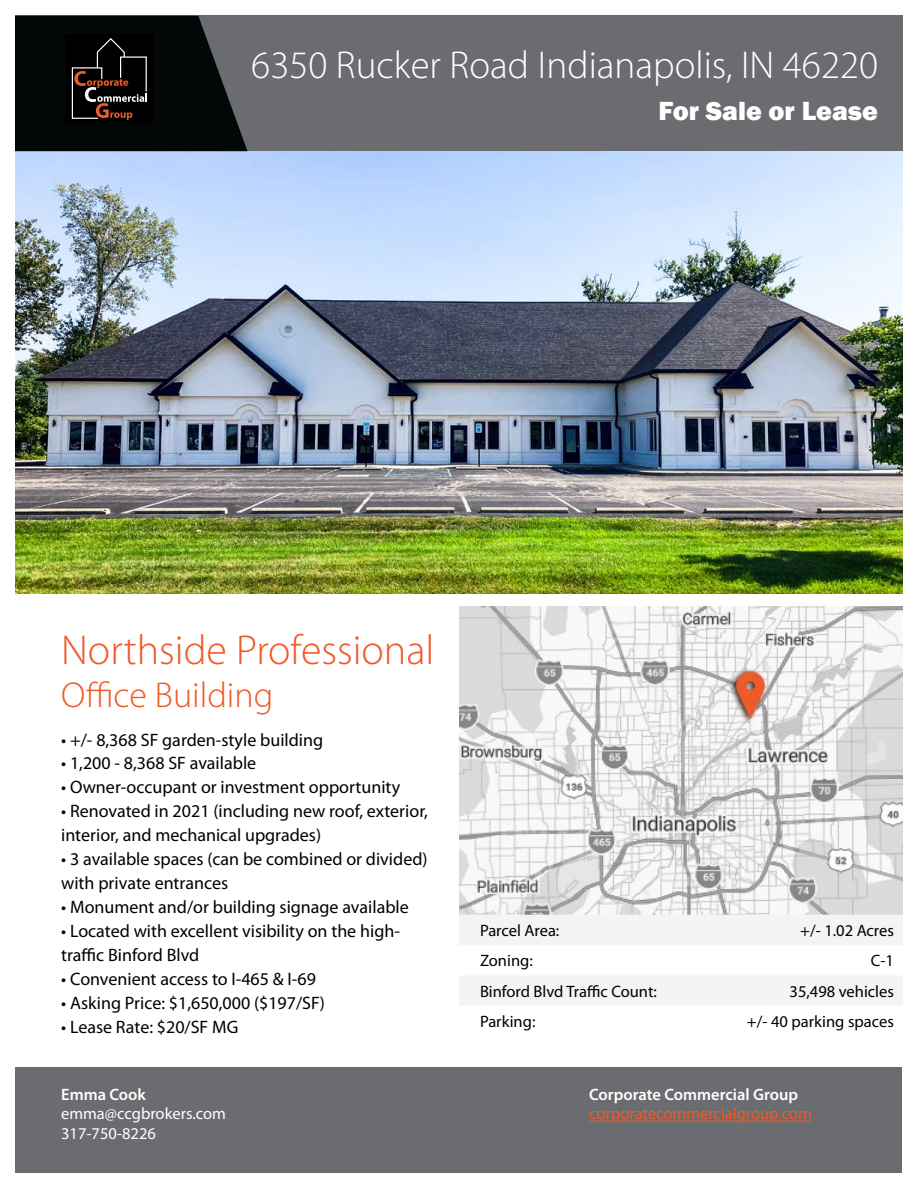
<style>
.page{position:relative;width:918px;height:1188px;background:#fff}
.page>*{position:absolute;margin:0;border:0;box-sizing:border-box;transform-origin:0 0}
.t1{font:300 42px "Myriad Pro";color:#f15928}
.t2{font:300 39px "Myriad Pro";color:#fff}
.t3{font:300 36px "Myriad Pro";color:#f15928}
.t4{font:800 27px "Franklin Gothic";color:#fff}
.t5{font:18px/24px "Myriad Pro";color:#000}
.t6{font:16.5px "Myriad Pro";color:#000}
.t7{font:600 16.5px "Myriad Pro";color:#fff}
.t8{font:16.5px/19.8px "Myriad Pro";color:#fff}
.t9{font:16.5px "Myriad Pro";color:#f15928}
</style>
<div class="page">
<img style="left:15px;top:151px;width:888px;height:443px">
<img style="left:459px;top:606px;width:444px;height:309px">
<svg style="left:459px;top:915px;width:444px;height:90px"></svg>
<div style="left:15px;top:16px;width:888px;height:135px;background:#6b6c6f"></div>
<svg style="left:15px;top:16px;width:233px;height:135px;background:#151516"></svg>
<div style="left:16px;top:1068px;width:886px;height:105px;background:#6b6c6f"></div>
<hr style="left:589px;top:1121px;width:223px;height:1px;background:#f15928">
<h2 class="t2" style="left:251px;top:42px;width:628px">6350 Rucker Road Indianapolis, IN 46220</h2>
<h3 class="t4" style="left:659px;top:94px;width:221px">For Sale or Lease</h3>
<h1 class="t1" style="left:61px;top:625px;width:375px">Northside Professional</h1>
<h3 class="t3" style="left:61px;top:673px;width:214px">Office Building</h3>
<p class="t5" style="left:61px;top:727px;width:264px">• +/- 8,368 SF garden-style building</p>
<p class="t5" style="left:61px;top:751px;width:197px">• 1,200 - 8,368 SF available</p>
<p class="t5" style="left:61px;top:775px;width:340px">• Owner-occupant or investment opportunity</p>
<p class="t5" style="left:61px;top:799px;width:368px">• Renovated in 2021 (including new roof, exterior, interior, and mechanical upgrades)</p>
<p class="t5" style="left:61px;top:847px;width:368px">• 3 available spaces (can be combined or divided) with private entrances</p>
<p class="t5" style="left:61px;top:895px;width:349px">• Monument and/or building signage available</p>
<p class="t5" style="left:61px;top:919px;width:340px">• Located with excellent visibility on the high&shy;traffic Binford Blvd</p>
<p class="t5" style="left:61px;top:967px;width:256px">• Convenient access to I-465 &amp; I-69</p>
<p class="t5" style="left:61px;top:991px;width:265px">• Asking Price: $1,650,000 ($197/SF)</p>
<p class="t5" style="left:61px;top:1015px;width:179px">• Lease Rate: $20/SF MG</p>
<p class="t7" style="left:61px;top:1084px;width:86px">Emma Cook</p>
<p class="t8" style="left:61px;top:1104px;width:166px">emma@ccgbrokers.com<br>317-750-8226</p>
<p class="t6" style="left:480px;top:920px;width:81px">Parcel Area:</p>
<p class="t6" style="left:800px;top:920px;width:95px">+/- 1.02 Acres</p>
<p class="t6" style="left:480px;top:951px;width:54px">Zoning:</p>
<p class="t6" style="left:871px;top:951px;width:25px">C-1</p>
<p class="t6" style="left:480px;top:981px;width:178px">Binford Blvd Traffic Count:</p>
<p class="t6" style="left:790px;top:981px;width:106px">35,498 vehicles</p>
<p class="t6" style="left:480px;top:1011px;width:57px">Parking:</p>
<p class="t6" style="left:747px;top:1011px;width:149px">+/- 40 parking spaces</p>
<p class="t7" style="left:589px;top:1084px;width:210px">Corporate Commercial Group</p>
<p class="t9" style="left:589px;top:1104px;width:224px">corporatecommercialgroup.com</p>
</div>
